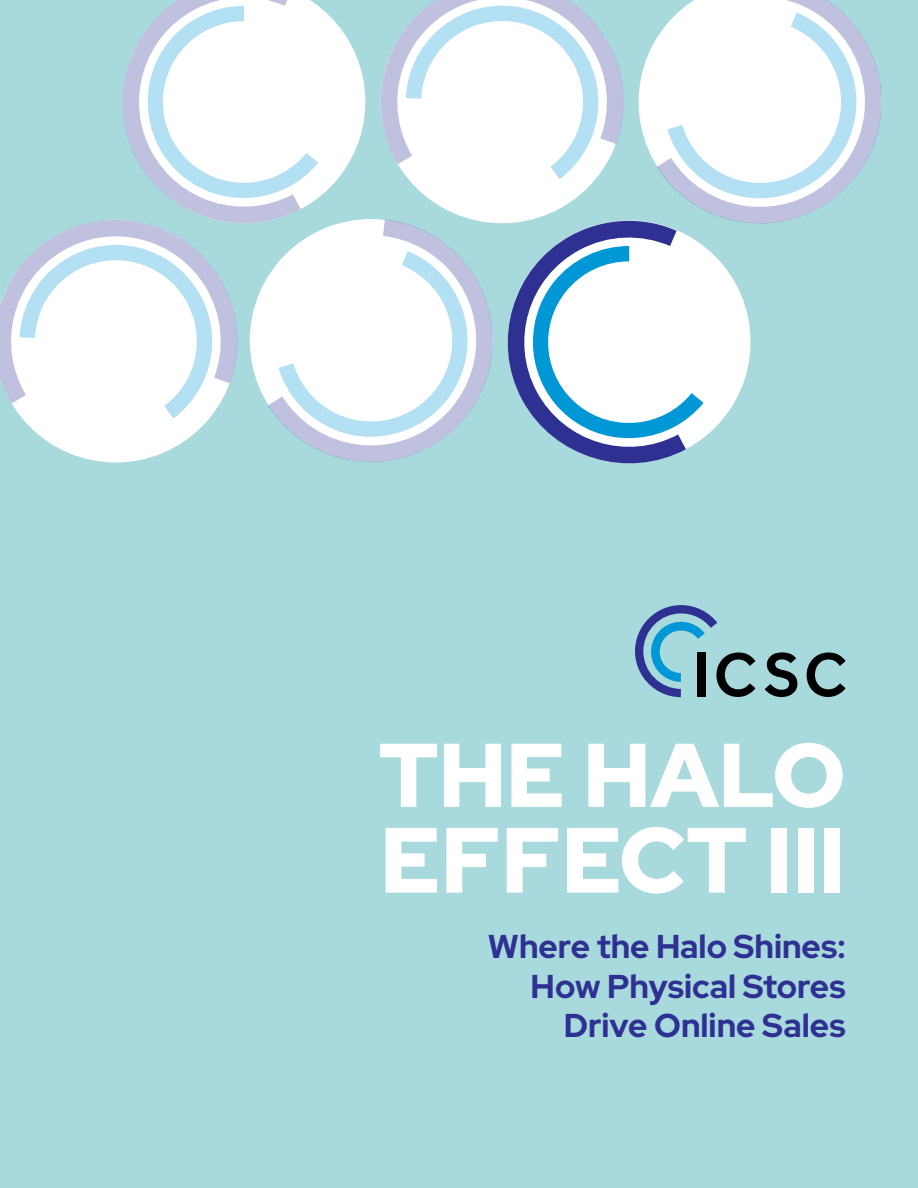
<style>
.page{position:relative;width:918px;height:1188px;background:#a8d9dc}
.page>*{position:absolute;margin:0;border:0;box-sizing:border-box;transform-origin:0 0}
.t1{font:900 92.55px "Red Hat Display";color:#fff}
.t2{font:900 90.3px "Red Hat Display";color:#fff}
.t3{font:700 33px/39.6px "Red Hat Display";color:#2e3092;text-align:right}
</style>
<div class="page">
<svg style="left:635px;top:605px;width:120px;height:92px"></svg>
<svg style="left:765px;top:652px;width:32px;height:45px"></svg>
<svg style="left:807px;top:652px;width:39px;height:45px"></svg>
<svg style="left:639px;top:38px;width:18px;height:128px;fill:#fff"></svg>
<div style="left:250px;top:219px;width:242px;height:243px;background:#fff;border-radius:50%"></div>
<svg style="left:318px;top:6px;width:46px;height:192px;fill:#fff"></svg>
<div style="left:508px;top:221px;width:243px;height:242px;background:#fff;border-radius:50%"></div>
<svg style="left:408px;top:179px;width:188px;height:44px;fill:#fff"></svg>
<svg style="left:657px;top:0;width:224px;height:224px"></svg>
<svg style="left:667px;top:12px;width:202px;height:199px;background:#e8f1f7"></svg>
<svg style="left:268px;top:219px;width:224px;height:243px"></svg>
<svg style="left:279px;top:251px;width:201px;height:199px"></svg>
<svg style="left:122px;top:0;width:196px;height:236px;background:#e2eef4"></svg>
<svg style="left:505px;top:216px;width:181px;height:248px"></svg>
<svg style="left:521px;top:246px;width:183px;height:204px"></svg>
<svg style="left:364px;top:0;width:260px;height:179px"></svg>
<svg style="left:12px;top:404px;width:208px;height:58px;fill:#fff"></svg>
<svg style="left:0;top:203px;width:240px;height:201px"></svg>
<svg style="left:20px;top:243px;width:194px;height:175px;background:#edf5fa"></svg>
<h2 class="t2" style="left:379px;top:716px;width:469px">THE HALO</h2>
<h1 class="t1" style="left:380px;top:800px;width:467px">EFFECT III</h1>
<p class="t3" style="left:488px;top:926px;width:359px">Where the Halo Shines:<br>How Physical Stores<br>Drive Online Sales</p>
</div>
